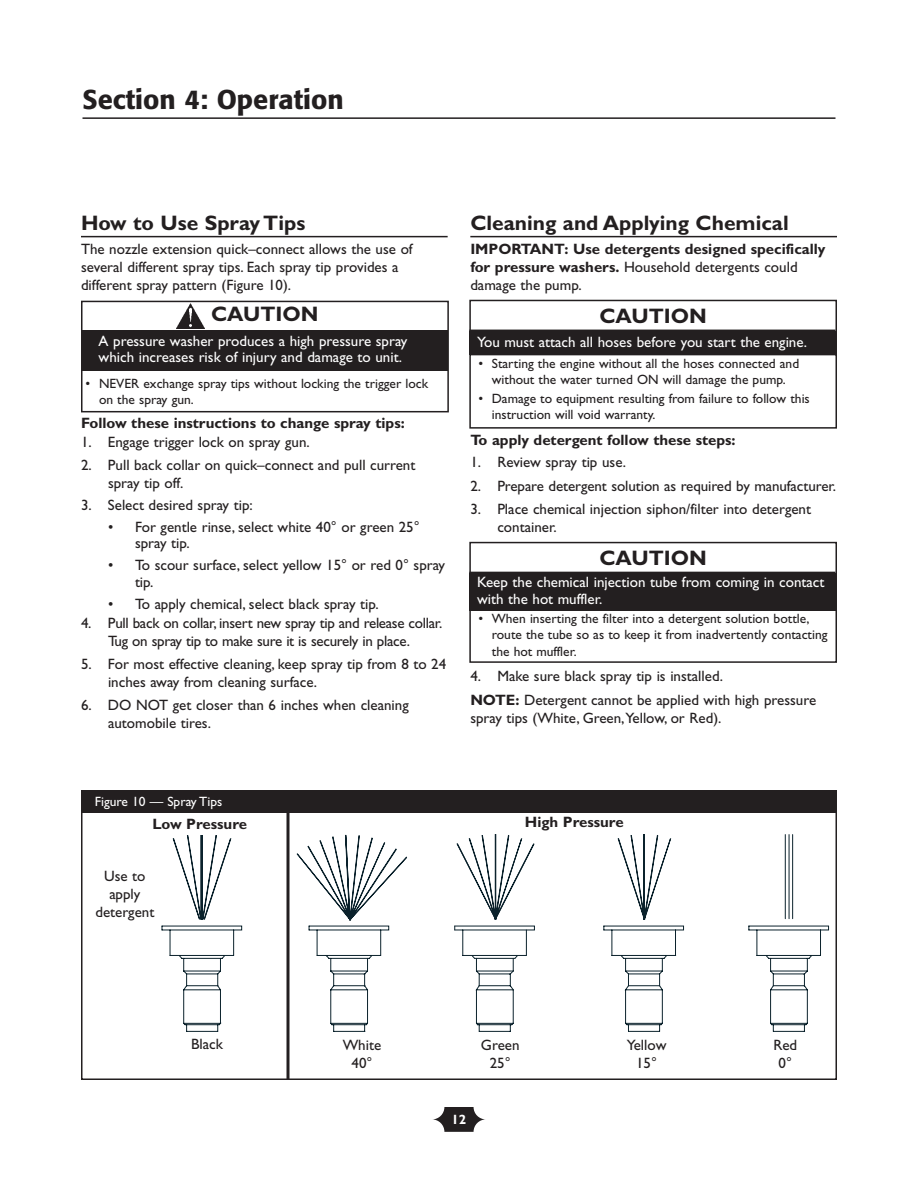
<style>
.page{position:relative;width:918px;height:1188px;background:#fff}
.page>*{position:absolute;margin:0;border:0;box-sizing:border-box;transform-origin:0 0}
.t1{font:500 27px "Formata";color:#231f20}
.t2{font:700 21px "Gill Sans";color:#231f20}
.t3{font:15px/18px "Gill Sans";color:#231f20}
.t4{font:700 15px/18px "Gill Sans";color:#231f20}
.t5{font:15px/16.5px "Gill Sans";color:#fff}
.t6{font:15px/18px "Gill Sans";letter-spacing:-.02em;color:#231f20;text-align:center}
.t7{font:13.5px/16.2px "Gill Sans";color:#231f20}
.t8{font:13.5px "Gill Sans";color:#fff}
.t9{font:700 13.5px "Gill Sans";color:#fff}
.s1{font-weight:400}
.s2{font-weight:700}
</style>
<div class="page">
<svg style="left:432px;top:1107px;width:54px;height:25px"></svg>
<svg style="left:172px;top:834px;width:621px;height:87px"></svg>
<svg style="left:161px;top:925px;width:668px;height:107px"></svg>
<div style="left:81px;top:811px;width:756px;height:269px;border:2px solid #231f20"></div>
<div style="left:81px;top:790px;width:756px;height:22px;background:#231f20"></div>
<svg style="left:286px;top:812px;width:4px;height:268px"></svg>
<hr style="left:81px;top:236px;width:367px;height:1px;background:#231f20">
<hr style="left:470px;top:236px;width:367px;height:1px;background:#231f20">
<hr style="left:82px;top:117px;width:754px;height:2px;background:#231f20">
<div style="left:81px;top:301px;width:368px;height:111px;border:2px solid #231f20"></div>
<div style="left:82px;top:330px;width:366px;height:41px;background:#231f20"></div>
<img style="left:177px;top:304px;width:28px;height:24px">
<div style="left:469px;top:300px;width:368px;height:34px;border:2px solid #231f20"></div>
<div style="left:469px;top:354px;width:368px;height:75px;border:2px solid #231f20"></div>
<div style="left:470px;top:331px;width:367px;height:24px;background:#231f20"></div>
<hr style="left:469px;top:330px;width:366px;height:3px;background:#231f20">
<div style="left:469px;top:542px;width:368px;height:34px;border:2px solid #231f20"></div>
<div style="left:469px;top:609px;width:368px;height:54px;border:2px solid #231f20"></div>
<div style="left:470px;top:574px;width:367px;height:37px;background:#231f20"></div>
<hr style="left:469px;top:572px;width:366px;height:3px;background:#231f20">
<h1 class="t1" style="left:82px;top:88px;width:263px">Section 4: Operation</h1>
<h2 class="t2" style="left:81px;top:216px;width:226px">How to Use Spray Tips</h2>
<p class="t3" style="left:81px;top:242px;width:333px">The nozzle extension quick–connect allows the use of several different spray tips. Each spray tip provides a different spray pattern (Figure 10).</p>
<h2 class="t2" style="left:470px;top:216px;width:320px">Cleaning and Applying Chemical</h2>
<p class="t4" style="left:470px;top:242px;width:357px">IMPORTANT: Use detergents designed specifically for pressure washers. <span class="s1">Household detergents could damage the pump.</span></p>
<h2 class="t2" style="left:211px;top:306px;width:109px">CAUTION</h2>
<h2 class="t2" style="left:599px;top:309px;width:109px">CAUTION</h2>
<p class="t7" style="left:478px;top:356px;width:322px;text-align:center">• Starting the engine without all the hoses connected and without the water turned ON will damage the pump.</p>
<p class="t7" style="left:492px;top:392px;width:319px;text-indent:-14px">• Damage to equipment resulting from failure to follow this instruction will void warranty.</p>
<p class="t5" style="left:99px;top:334px;width:310px">A pressure washer produces a high pressure spray which increases risk of injury and damage to unit.</p>
<p class="t5" style="left:477px;top:335px;width:332px">You must attach all hoses before you start the engine.</p>
<p class="t7" style="left:99px;top:376px;width:331px;text-indent:-14px">• NEVER exchange spray tips without locking the trigger lock on the spray gun.</p>
<p class="t4" style="left:81px;top:415px;width:325px">Follow these instructions to change spray tips:</p>
<p class="t3" style="left:81px;top:434px;width:230px">1. Engage trigger lock on spray gun.</p>
<p class="t3" style="left:108px;top:458px;width:309px;text-indent:-27px">2. Pull back collar on quick–connect and pull current spray tip off.</p>
<p class="t3" style="left:81px;top:498px;width:173px">3. Select desired spray tip:</p>
<p class="t3" style="left:135px;top:520px;width:286px;line-height:16.5px;text-indent:-27px">• For gentle rinse, select white 40° or green 25° spray tip.</p>
<p class="t3" style="left:135px;top:559px;width:312px;line-height:16.5px;text-indent:-27px">• To scour surface, select yellow 15° or red 0° spray tip.</p>
<p class="t3" style="left:108px;top:596px;width:272px">• To apply chemical, select black spray tip.</p>
<p class="t6" style="left:81px;top:615px;width:363px">4. Pull back on collar, insert new spray tip and release collar.<br>Tug on spray tip to make sure it is securely in place.</p>
<p class="t3" style="left:108px;top:657px;width:340px;text-indent:-27px">5. For most effective cleaning, keep spray tip from 8 to 24 inches away from cleaning surface.</p>
<p class="t3" style="left:108px;top:698px;width:302px;text-indent:-27px">6. DO NOT get closer than 6 inches when cleaning automobile tires.</p>
<p class="t4" style="left:470px;top:433px;width:267px">To apply detergent follow these steps:</p>
<p class="t3" style="left:470px;top:455px;width:157px">1. Review spray tip use.</p>
<p class="t3" style="left:470px;top:478px;width:367px">2. Prepare detergent solution as required by manufacturer.</p>
<p class="t3" style="left:497px;top:502px;width:315px;text-indent:-27px">3. Place chemical injection siphon/filter into detergent container.</p>
<h2 class="t2" style="left:599px;top:551px;width:109px">CAUTION</h2>
<p class="t5" style="left:477px;top:576px;width:349px">Keep the chemical injection tube from coming in contact with the hot muffler.</p>
<p class="t7" style="left:492px;top:612px;width:337px;text-indent:-14px">• When inserting the filter into a detergent solution bottle, route the tube so as to keep it from inadvertently contacting the hot muffler.</p>
<p class="t3" style="left:470px;top:666px;width:347px;line-height:23.4px">4. Make sure black spray tip is installed.<br><span class="s2">NOTE:</span> Detergent cannot be applied with high pressure</p>
<p class="t3" style="left:470px;top:710px;width:253px">spray tips (White, Green,Yellow, or Red).</p>
<p class="t8" style="left:95px;top:796px;width:129px">Figure 10 — Spray Tips</p>
<p class="t4" style="left:152px;top:817px;width:96px">Low Pressure</p>
<p class="t4" style="left:525px;top:815px;width:100px">High Pressure</p>
<p class="t3" style="left:95px;top:869px;width:61px;text-align:center">Use to apply detergent</p>
<p class="t3" style="left:191px;top:1036px;width:33px">Black</p>
<p class="t3" style="left:627px;top:1037px;width:41px;text-align:center">Yellow<br>15°</p>
<p class="t3" style="left:773px;top:1037px;width:25px;text-align:center">Red<br>0°</p>
<p class="t3" style="left:343px;top:1037px;width:40px;text-align:center">White<br>40°</p>
<p class="t3" style="left:481px;top:1037px;width:40px;text-align:center">Green<br>25°</p>
<p class="t9" style="left:452px;top:1115px;width:16px">12</p>
</div>
